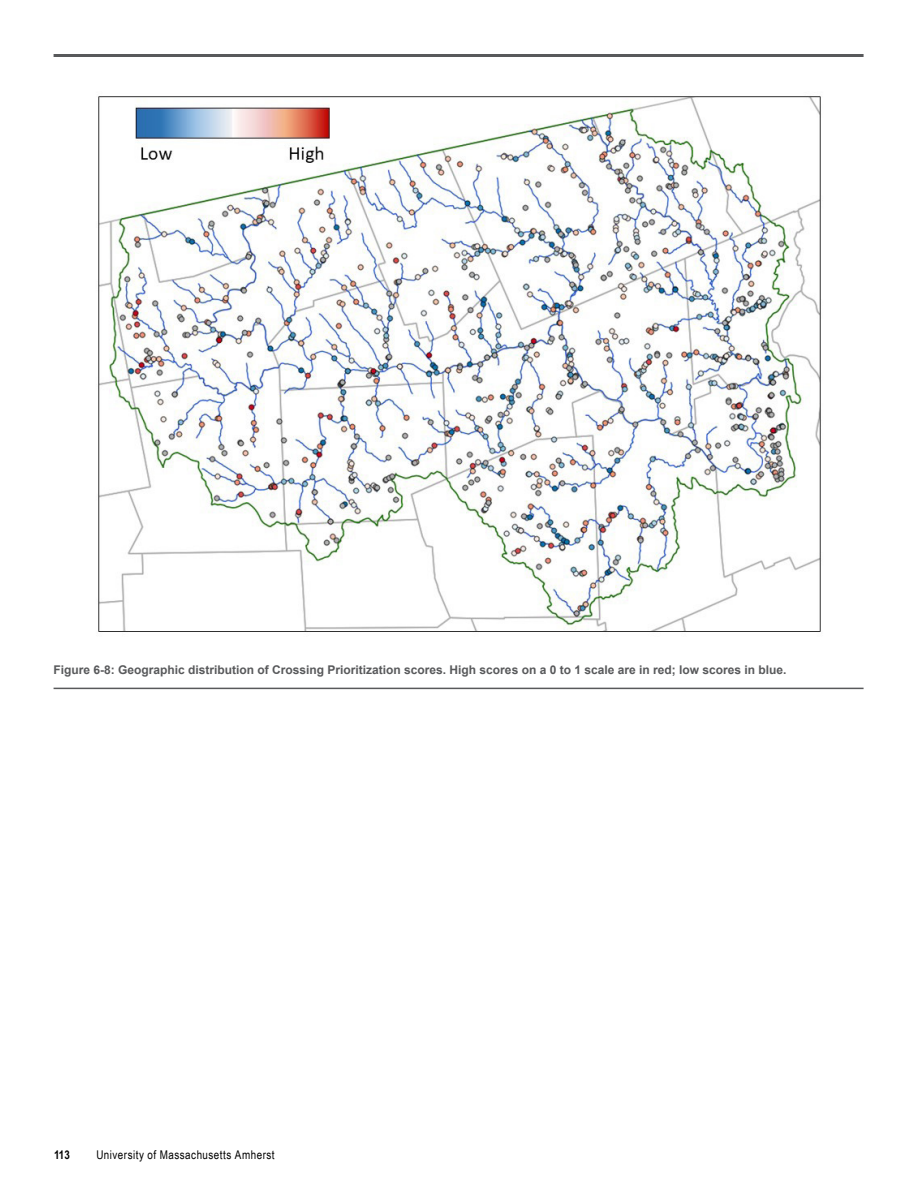
<style>
.page{position:relative;width:918px;height:1188px;background:#fff}
.page>*{position:absolute;margin:0;border:0;box-sizing:border-box;transform-origin:0 0}
.Figure_table_main_ti{font:700 12px "Arial";color:#58595b}
.t1{font:12px "Arial Narrow";letter-spacing:.04em;color:#000}
.t2{font:700 12px "Arial Narrow";color:#000}
</style>
<div class="page">
<hr style="left:54px;top:54px;width:810px;height:3px;background:#58595b">
<hr style="left:54px;top:688px;width:810px;height:1px;background:#58595b">
<img style="left:98px;top:96px;width:723px;height:536px">
<p class="Figure_table_main_ti" style="left:54px;top:662px;width:734px">Figure 6-8: Geographic distribution of Crossing Prioritization scores. High scores on a 0 to 1 scale are in red; low scores in blue.</p>
<p class="t2" style="left:54px;top:1148px;width:17px">113</p>
<p class="t1" style="left:96px;top:1148px;width:180px">University of Massachusetts Amherst</p>
</div>
